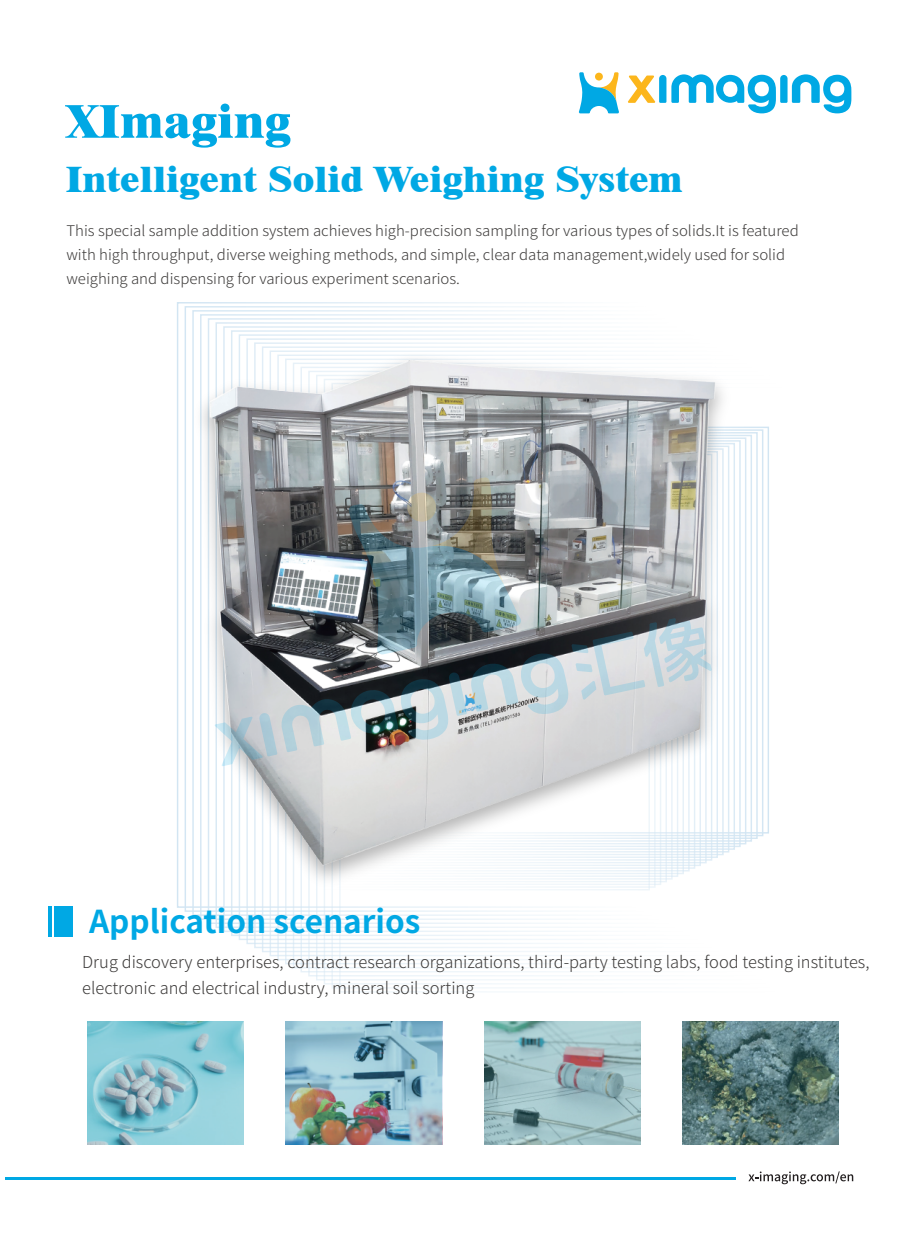
<style>
.page{position:relative;width:919px;height:1238px;background:#fff}
.page>*{position:absolute;margin:0;border:0;box-sizing:border-box;transform-origin:0 0}
.t1{font:800 48px "Dutch 801 BT";color:#00a8e4;scale:1.05 1}
.t2{font:800 37.5px "Dutch 801 BT";color:#00a8e4;scale:1.05 1}
.t3{font:700 31.5px "Noto Sans Hans";color:#00a8e4}
.t4{font:300 16.5px/25.5px "Noto Sans Hans";color:#3d3b3a}
.t5{font:300 14.7px/24px "Noto Sans Hans";color:#3d3b3a}
</style>
<div class="page">
<hr style="left:5px;top:1177px;width:730px;height:2px;background:#00a8e4">
<svg style="left:748px;top:1171px;width:105px;height:13px"></svg>
<img style="left:192px;top:880px;width:475px;height:16px">
<img style="left:192px;top:329px;width:552px;height:551px">
<img style="left:215px;top:477px;width:496px;height:289px">
<div style="left:55px;top:905px;width:18px;height:31px;background:#00a8e4"></div>
<hr style="left:48px;top:905px;width:4px;height:31px;background:#00a8e4">
<img style="left:286px;top:1021px;width:156px;height:123px">
<svg style="left:484px;top:1021px;width:156px;height:123px;background:#9ab9bd"></svg>
<svg style="left:87px;top:1021px;width:157px;height:123px;background:#89c6d2"></svg>
<svg style="left:682px;top:1021px;width:156px;height:123px;background:#587777"></svg>
<svg style="left:578px;top:72px;width:41px;height:41px"></svg>
<div style="left:595px;top:73px;width:8px;height:8px;background:#fcb61c;border-radius:50%"></div>
<svg style="left:628px;top:74px;width:223px;height:39px"></svg>
<h1 class="t1" style="left:66px;top:91px;width:215px">XImaging</h1>
<h2 class="t2" style="left:66px;top:155px;width:589px">Intelligent Solid Weighing System</h2>
<p class="t5" style="left:66px;top:219px;width:733px">This special sample addition system achieves high-precision sampling for various types of solids.It is featured with high throughput, diverse weighing methods, and simple, clear data management,widely used for solid weighing and dispensing for various experiment scenarios.</p>
<h3 class="t3" style="left:89px;top:903px;width:333px">Application scenarios</h3>
<p class="t4" style="left:82px;top:949px;width:788px">Drug discovery enterprises, contract research organizations, third-party testing labs, food testing institutes, electronic and electrical industry, mineral soil sorting</p>
</div>
